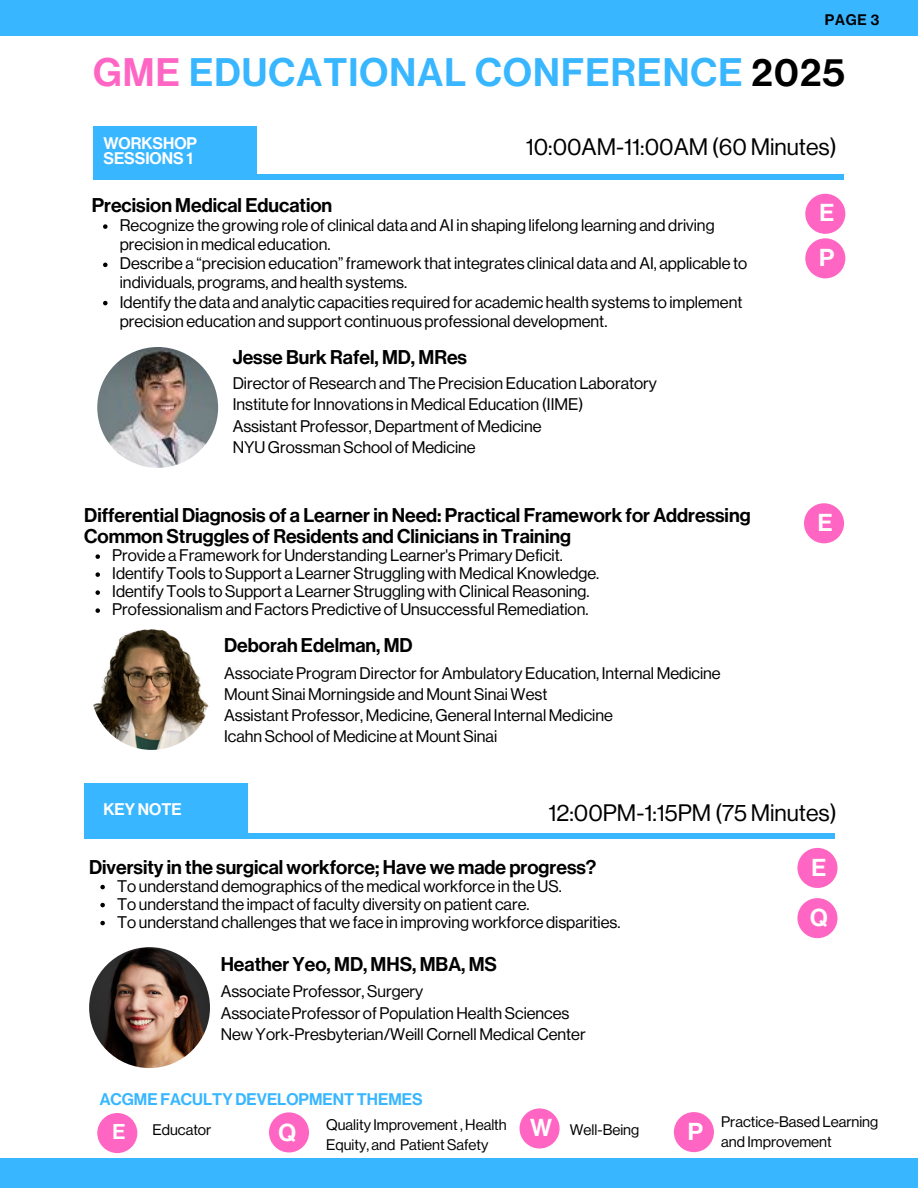
<style>
.page{position:relative;width:918px;height:1188px;background:#fff}
.page>*{position:absolute;margin:0;border:0;box-sizing:border-box;transform-origin:0 0}
.t1{font:39px "N Haas Grotesk DS Std 65 Md";letter-spacing:.03em;color:#38b6ff}
.t2{font:24px "N Haas Grotesk DS Std 65 Md";color:#fff}
.t3{font:23.4px "N Haas Grotesk DS Std 55 Rg";color:#000}
.t4{font:21px "N Haas Grotesk DS Std 65 Md";color:#fff}
.t5{font:19.5px/21.3px "N Haas Grotesk DS Std 65 Md";color:#000}
.t6{font:16.5px/21.1px "N Haas Grotesk DS Std 55 Rg";color:#000}
.t7{font:16.5px "N Haas Grotesk DS Std 65 Md";color:#38b6ff}
.t8{font:16.5px/15.9px "N Haas Grotesk DS Std 65 Md";color:#fff}
.t9{font:15px/20.2px "N Haas Grotesk DS Std 55 Rg";color:#000}
.t10{font:15px "N Haas Grotesk DS Std 65 Md";color:#000}
.s1{color:#ff66c4}
.s2{color:#000}
</style>
<div class="page">
<div style="left:0;top:1158px;width:918px;height:30px;background:#38b6ff"></div>
<div style="left:0;top:0;width:918px;height:36px;background:#38b6ff"></div>
<svg style="left:103px;top:224px;width:5px;height:5px"></svg>
<svg style="left:103px;top:263px;width:5px;height:4px"></svg>
<svg style="left:103px;top:301px;width:5px;height:4px"></svg>
<div style="left:97px;top:1113px;width:40px;height:40px;background:#ff66c4;border-radius:50%"></div>
<div style="left:269px;top:1112px;width:40px;height:40px;background:#ff66c4;border-radius:50%"></div>
<div style="left:520px;top:1108px;width:40px;height:41px;background:#ff66c4;border-radius:50%"></div>
<div style="left:674px;top:1112px;width:40px;height:40px;background:#ff66c4;border-radius:50%"></div>
<div style="left:805px;top:194px;width:40px;height:40px;background:#ff66c4;border-radius:50%"></div>
<div style="left:93px;top:174px;width:751px;height:5px;background:#38b6ff"></div>
<div style="left:93px;top:126px;width:163px;height:53px;background:#38b6ff"></div>
<img style="left:97px;top:347px;width:121px;height:121px;border-radius:50%">
<div style="left:797px;top:848px;width:41px;height:40px;background:#ff66c4;border-radius:50%"></div>
<div style="left:797px;top:898px;width:41px;height:40px;background:#ff66c4;border-radius:50%"></div>
<div style="left:805px;top:238px;width:40px;height:40px;background:#ff66c4;border-radius:50%"></div>
<svg style="left:95px;top:554px;width:5px;height:5px"></svg>
<svg style="left:95px;top:572px;width:5px;height:5px"></svg>
<svg style="left:95px;top:590px;width:5px;height:5px"></svg>
<svg style="left:95px;top:608px;width:5px;height:5px"></svg>
<img style="left:91px;top:629px;width:121px;height:121px;border-radius:50%">
<div style="left:804px;top:503px;width:40px;height:40px;background:#ff66c4;border-radius:50%"></div>
<div style="left:84px;top:834px;width:751px;height:5px;background:#38b6ff"></div>
<div style="left:84px;top:783px;width:164px;height:53px;background:#38b6ff"></div>
<svg style="left:100px;top:885px;width:5px;height:4px"></svg>
<svg style="left:100px;top:903px;width:5px;height:4px"></svg>
<svg style="left:100px;top:921px;width:5px;height:4px"></svg>
<img style="left:89px;top:947px;width:121px;height:121px;border-radius:50%">
<p class="t10" style="left:825px;top:11px;width:56px">PAGE 3</p>
<p class="t1" style="left:93px;top:50px;width:753px"><span class="s1">GME</span> EDUCATIONAL CONFERENCE <span class="s2">2025</span></p>
<p class="t8" style="left:103px;top:135px;width:95px">WORKSHOP<br>SESSIONS 1</p>
<p class="t3" style="left:526px;top:133px;width:313px">10:00AM-11:00AM (60 Minutes)</p>
<p class="t5" style="left:92px;top:195px;width:242px">Precision Medical Education</p>
<h1 class="t6" style="left:120px;top:216px;width:596px;line-height:19.2px">Recognize the growing role of clinical data and AI in shaping lifelong learning and driving precision in medical education.</h1>
<h4 class="t6" style="left:120px;top:254px;width:629px;line-height:19.2px">Describe a “precision education” framework that integrates clinical data and AI, applicable to individuals, programs, and health systems.</h4>
<h2 class="t6" style="left:120px;top:292px;width:624px;line-height:19.2px">Identify the data and analytic capacities required for academic health systems to implement precision education and support continuous professional development.</h2>
<p class="t5" style="left:233px;top:346px;width:236px">Jesse Burk Rafel, MD, MRes</p>
<h3 class="t6" style="left:233px;top:373px;width:426px">Director of Research and The Precision Education Laboratory<br>Institute for Innovations in Medical Education (IIME)</h3>
<h5 class="t6" style="left:233px;top:415px;width:310px">Assistant Professor, Department of Medicine<br>NYU Grossman School of Medicine</h5>
<h3 class="t5" style="left:84px;top:505px;width:668px">Differential Diagnosis of a Learner in Need: Practical Framework for Addressing<br>Common Struggles of Residents and Clinicians in Training</h3>
<p class="t6" style="left:112px;top:545px;width:452px">Provide a Framework for Understanding Learner's Primary Deficit.</p>
<p class="t6" style="left:112px;top:563px;width:489px">Identify Tools to Support a Learner Struggling with Medical Knowledge.</p>
<p class="t6" style="left:112px;top:581px;width:479px">Identify Tools to Support a Learner Struggling with Clinical Reasoning.</p>
<p class="t6" style="left:112px;top:599px;width:478px">Professionalism and Factors Predictive of Unsuccessful Remediation.</p>
<p class="t5" style="left:224px;top:635px;width:190px">Deborah Edelman, MD</p>
<p class="t6" style="left:224px;top:663px;width:498px">Associate Program Director for Ambulatory Education, Internal Medicine Mount Sinai Morningside and Mount Sinai West<br>Assistant Professor, Medicine, General Internal Medicine<br>Icahn School of Medicine at Mount Sinai</p>
<p class="t2" style="left:819px;top:199px;width:16px">E</p>
<p class="t2" style="left:819px;top:244px;width:17px">P</p>
<h3 class="t2" style="left:818px;top:509px;width:16px">E</h3>
<h5 class="t8" style="left:103px;top:801px;width:80px">KEY NOTE</h5>
<h4 class="t3" style="left:548px;top:799px;width:290px">12:00PM-1:15PM (75 Minutes)</h4>
<p class="t5" style="left:89px;top:856px;width:509px">Diversity in the surgical workforce; Have we made progress?</p>
<p class="t6" style="left:117px;top:875px;width:446px">To understand demographics of the medical workforce in the US.</p>
<p class="t6" style="left:117px;top:893px;width:414px">To understand the impact of faculty diversity on patient care.</p>
<p class="t6" style="left:117px;top:911px;width:505px">To understand challenges that we face in improving workforce disparities.</p>
<h4 class="t2" style="left:812px;top:853px;width:16px">E</h4>
<h2 class="t2" style="left:810px;top:903px;width:19px">Q</h2>
<p class="t5" style="left:221px;top:954px;width:278px">Heather Yeo, MD, MHS, MBA, MS</p>
<p class="t6" style="left:221px;top:981px;width:366px">Associate Professor, Surgery<br>AssociateProfessor of Population Health Sciences<br>New York-Presbyterian/Weill Cornell Medical Center</p>
<p class="t7" style="left:100px;top:1089px;width:324px">ACGME FACULTY DEVELOPMENT THEMES</p>
<p class="t4" style="left:112px;top:1119px;width:14px">E</p>
<p class="t9" style="left:153px;top:1120px;width:60px">Educator</p>
<h3 class="t9" style="left:326px;top:1114px;width:182px">Quality Improvement , Health<br>Equity, and Patient Safety</h3>
<h5 class="t2" style="left:279px;top:1119px;width:19px">Q</h5>
<p class="t2" style="left:530px;top:1114px;width:23px">W</p>
<p class="t9" style="left:721px;top:1112px;width:159px">Practice-Based Learning</p>
<h3 class="t2" style="left:688px;top:1117px;width:17px">P</h3>
<p class="t9" style="left:570px;top:1120px;width:71px">Well-Being</p>
<p class="t9" style="left:721px;top:1132px;width:112px">and Improvement</p>
</div>
